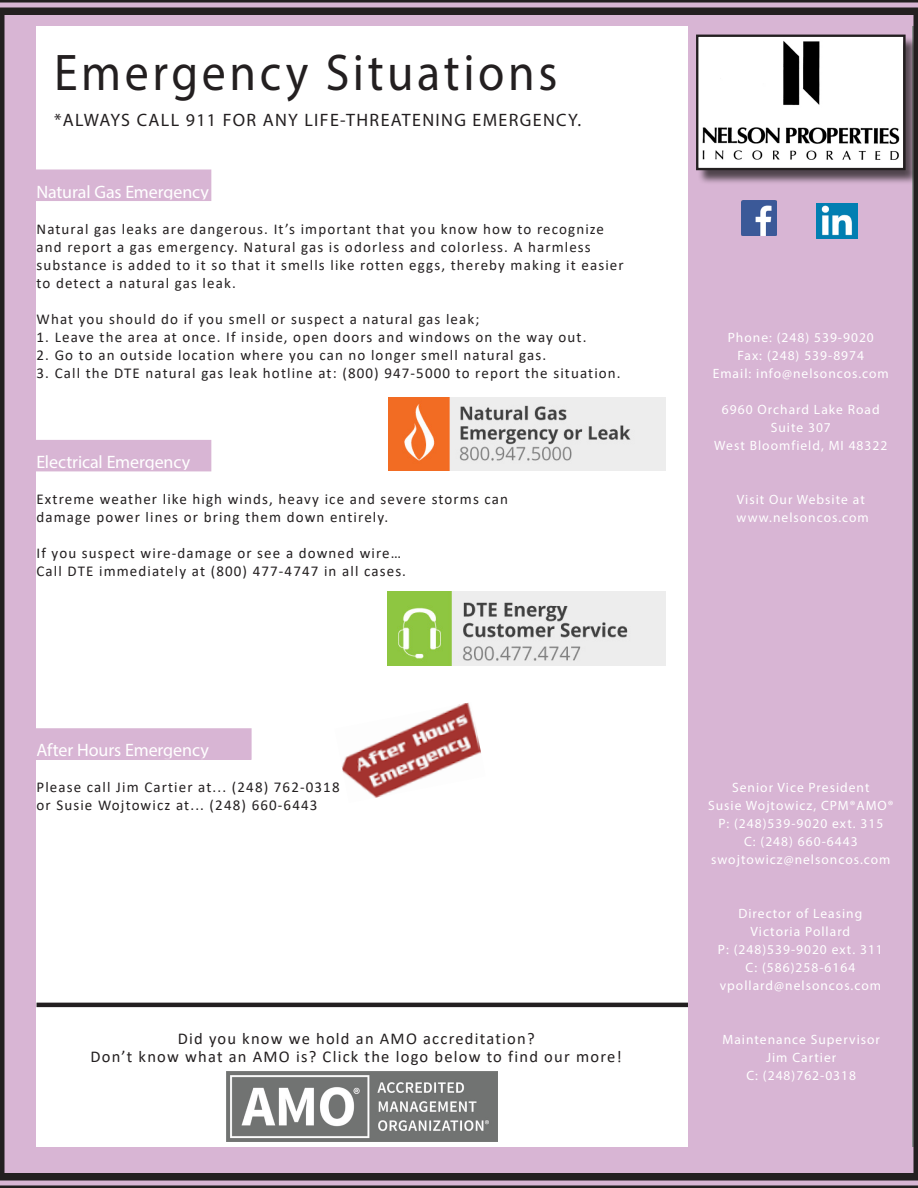
<style>
.page{position:relative;width:918px;height:1188px;background:#fff}
.page>*{position:absolute;margin:0;border:0;box-sizing:border-box;transform-origin:0 0}
.t1{font:51.9px "Myriad Pro";letter-spacing:.075em;color:#231f20;scale:.93 1}
.Subhead{font:18px "Myriad Pro";letter-spacing:-.005em;color:#fff}
.t2{font:18px "Myriad Pro";letter-spacing:.075em;color:#231f20}
.t3{font:16.5px "Calibri";letter-spacing:.075em;color:#231f20}
.t4{font:15px/18px "Calibri";letter-spacing:.075em;color:#231f20}
.t5{font:13.5px "Myriad Pro";letter-spacing:.075em;color:#fff}
</style>
<div class="page">
<svg style="left:912px;top:26px;width:2px;height:1122px;background:#707173"></svg>
<div style="left:0;top:1148px;width:918px;height:40px;background:#d8b5d4"></div>
<div style="left:0;top:0;width:918px;height:26px;background:#d8b5d4"></div>
<div style="left:0;top:8px;width:36px;height:1169px;background:#d8b5d4"></div>
<hr style="left:0;top:15px;width:4px;height:1162px;background:#231f20">
<hr style="left:914px;top:11px;width:4px;height:1162px;background:#231f20">
<hr style="left:37px;top:1003px;width:659px;height:4px;background:#231f20">
<div style="left:36px;top:170px;width:175px;height:30px;background:#d8b5d4"></div>
<div style="left:35px;top:169px;width:176px;height:32px;border:2px solid #d8b5d4"></div>
<div style="left:36px;top:441px;width:175px;height:30px;background:#d8b5d4"></div>
<div style="left:35px;top:440px;width:176px;height:31px;border:2px solid #d8b5d4"></div>
<div style="left:36px;top:729px;width:215px;height:30px;background:#d8b5d4"></div>
<div style="left:35px;top:728px;width:217px;height:32px;border:2px solid #d8b5d4"></div>
<img style="left:389px;top:397px;width:276px;height:74px">
<img style="left:388px;top:592px;width:277px;height:74px">
<img style="left:342px;top:702px;width:139px;height:96px">
<div style="left:688px;top:11px;width:224px;height:1162px;background:#d8b5d4"></div>
<div style="left:0;top:1173px;width:918px;height:7px;background:#231f20"></div>
<hr style="left:0;top:1185px;width:918px;height:3px;background:#231f20">
<div style="left:698px;top:36px;width:220px;height:149px;background:#231f20;opacity:.75"></div>
<img style="left:699px;top:38px;width:203px;height:129px">
<div style="left:696px;top:35px;width:210px;height:135px;border:2px solid #231f20"></div>
<img style="left:741px;top:200px;width:36px;height:35px">
<img style="left:817px;top:204px;width:40px;height:34px">
<div style="left:0;top:8px;width:918px;height:7px;background:#231f20"></div>
<hr style="left:0;top:0;width:918px;height:3px;background:#231f20">
<img style="left:226px;top:1071px;width:272px;height:71px">
<p class="t1" style="left:54px;top:41px;width:543px">Emergency Situations</p>
<p class="t2" style="left:54px;top:109px;width:529px">*ALWAYS CALL 911 FOR ANY LIFE-THREATENING EMERGENCY.</p>
<p class="Subhead" style="left:36px;top:181px;width:174px">Natural Gas Emergency</p>
<p class="t4" style="left:37px;top:220px;width:589px">Natural gas leaks are dangerous. It’s important that you know how to recognize and report a gas emergency. Natural gas is odorless and colorless. A harmless substance is added to it so that it smells like rotten eggs, thereby making it easier to detect a natural gas leak.</p>
<p class="t4" style="left:37px;top:310px;width:444px">What you should do if you smell or suspect a natural gas leak;</p>
<p class="t4" style="left:37px;top:328px;width:551px">1. Leave the area at once. If inside, open doors and windows on the way out.</p>
<p class="t4" style="left:37px;top:346px;width:511px">2. Go to an outside location where you can no longer smell natural gas.</p>
<p class="t4" style="left:37px;top:364px;width:586px">3. Call the DTE natural gas leak hotline at: (800) 947-5000 to report the situation.</p>
<p class="Subhead" style="left:36px;top:451px;width:155px">Electrical Emergency</p>
<p class="t4" style="left:37px;top:490px;width:473px">Extreme weather like high winds, heavy ice and severe storms can damage power lines or bring them down entirely.</p>
<p class="t4" style="left:37px;top:544px;width:366px">If you suspect wire-damage or see a downed wire…</p>
<p class="t4" style="left:37px;top:562px;width:371px">Call DTE immediately at (800) 477-4747 in all cases.</p>
<p class="Subhead" style="left:36px;top:739px;width:174px">After Hours Emergency</p>
<p class="t4" style="left:37px;top:778px;width:305px">Please call Jim Cartier at... (248) 762-0318 or Susie Wojtowicz at... (248) 660-6443</p>
<p class="t3" style="left:178px;top:1027px;width:358px">Did you know we hold an AMO accreditation?</p>
<p class="t3" style="left:90px;top:1045px;width:533px">Don’t know what an AMO is? Click the logo below to find our more!</p>
<p class="t5" style="left:728px;top:329px;width:148px">Phone: (248) 539-9020</p>
<p class="t5" style="left:738px;top:347px;width:128px">Fax: (248) 539-8974</p>
<p class="t5" style="left:713px;top:365px;width:178px">Email: info@nelsoncos.com</p>
<p class="t5" style="left:722px;top:401px;width:159px">6960 Orchard Lake Road</p>
<p class="t5" style="left:771px;top:419px;width:62px">Suite 307</p>
<p class="t5" style="left:714px;top:437px;width:175px">West Bloomfield, MI 48322</p>
<p class="t5" style="left:737px;top:491px;width:129px">Visit Our Website at</p>
<p class="t5" style="left:737px;top:509px;width:134px">www.nelsoncos.com</p>
<p class="t5" style="left:732px;top:779px;width:139px">Senior Vice President</p>
<p class="t5" style="left:708px;top:797px;width:187px">Susie Wojtowicz, CPM®AMO®</p>
<p class="t5" style="left:718px;top:815px;width:166px">P: (248)539-9020 ext. 315</p>
<p class="t5" style="left:744px;top:833px;width:115px">C: (248) 660-6443</p>
<p class="t5" style="left:711px;top:851px;width:181px">swojtowicz@nelsoncos.com</p>
<p class="t5" style="left:738px;top:905px;width:125px">Director of Leasing</p>
<p class="t5" style="left:751px;top:923px;width:101px">Victoria Pollard</p>
<p class="t5" style="left:718px;top:941px;width:166px">P: (248)539-9020 ext. 311</p>
<p class="t5" style="left:746px;top:959px;width:111px">C: (586)258-6164</p>
<p class="t5" style="left:720px;top:977px;width:163px">vpollard@nelsoncos.com</p>
<p class="t5" style="left:722px;top:1031px;width:159px">Maintenance Supervisor</p>
<p class="t5" style="left:766px;top:1049px;width:72px">Jim Cartier</p>
<p class="t5" style="left:746px;top:1067px;width:111px">C: (248)762-0318</p>
</div>
